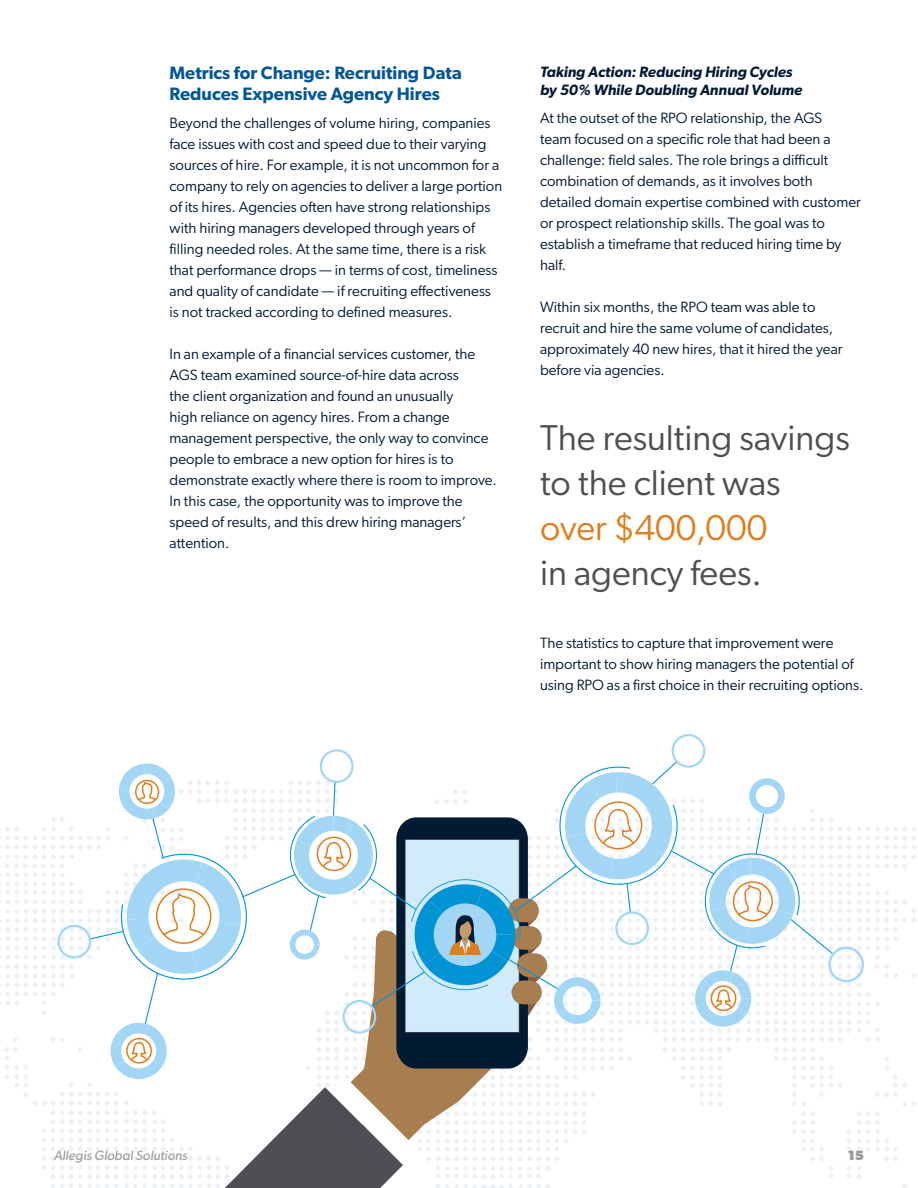
<style>
.page{position:relative;width:918px;height:1188px;background:#fff}
.page>*{position:absolute;margin:0;border:0;box-sizing:border-box;transform-origin:0 0}
.t1{font:36px/45px "Gibson";color:#4d4f53}
.t2{font:36px "Gibson";color:#df7d1c}
.t3{font:600 18px/21px "Gibson";color:#035797}
.t4{font:15px/21px "Gibson";color:#021932}
.t5{font:italic 600 15px/18px "Gibson";color:#021932}
.t6{font:italic 13.5px "Gibson";color:#9a9b9c}
.t7{font:800 13.5px "Gibson";color:#9a9b9c}
</style>
<div class="page">
<svg style="left:0;top:734px;width:917px;height:454px"></svg>
<p class="t3" style="left:170px;top:62px;width:294px">Metrics for Change: Recruiting Data<br>Reduces Expensive Agency Hires</p>
<p class="t4" style="left:170px;top:112px;width:334px">Beyond the challenges of volume hiring, companies face issues with cost and speed due to their varying sources of hire. For example, it is not uncommon for a company to rely on agencies to deliver a large portion of its hires. Agencies often have strong relationships with hiring managers developed through years of filling needed roles. At the same time, there is a risk that performance drops — in terms of cost, timeliness and quality of candidate — if recruiting effectiveness is not tracked according to defined measures.</p>
<p class="t4" style="left:170px;top:343px;width:329px">In an example of a financial services customer, the AGS team examined source-of-hire data across<br>the client organization and found an unusually<br>high reliance on agency hires. From a change management perspective, the only way to convince people to embrace a new option for hires is to demonstrate exactly where there is room to improve.<br>In this case, the opportunity was to improve the speed of results, and this drew hiring managers’ attention.</p>
<p class="t5" style="left:540px;top:62px;width:264px">Taking Action: Reducing Hiring Cycles by 50% While Doubling Annual Volume</p>
<p class="t4" style="left:540px;top:107px;width:322px">At the outset of the RPO relationship, the AGS<br>team focused on a specific role that had been a challenge: field sales. The role brings a difficult combination of demands, as it involves both detailed domain expertise combined with customer or prospect relationship skills. The goal was to establish a timeframe that reduced hiring time by half.</p>
<p class="t4" style="left:540px;top:296px;width:304px">Within six months, the RPO team was able to recruit and hire the same volume of candidates, approximately 40 new hires, that it hired the year before via agencies.</p>
<h1 class="t1" style="left:540px;top:415px;width:311px">The resulting savings to the client was</h1>
<h1 class="t2" style="left:540px;top:506px;width:229px">over $400,000</h1>
<h1 class="t1" style="left:540px;top:550px;width:224px">in agency fees.</h1>
<p class="t4" style="left:540px;top:632px;width:325px">The statistics to capture that improvement were important to show hiring managers the potential of using RPO as a first choice in their recruiting options.</p>
<p class="t6" style="left:54px;top:1147px;width:135px">Allegis Global Solutions</p>
<p class="t7" style="left:848px;top:1147px;width:18px">15</p>
</div>
